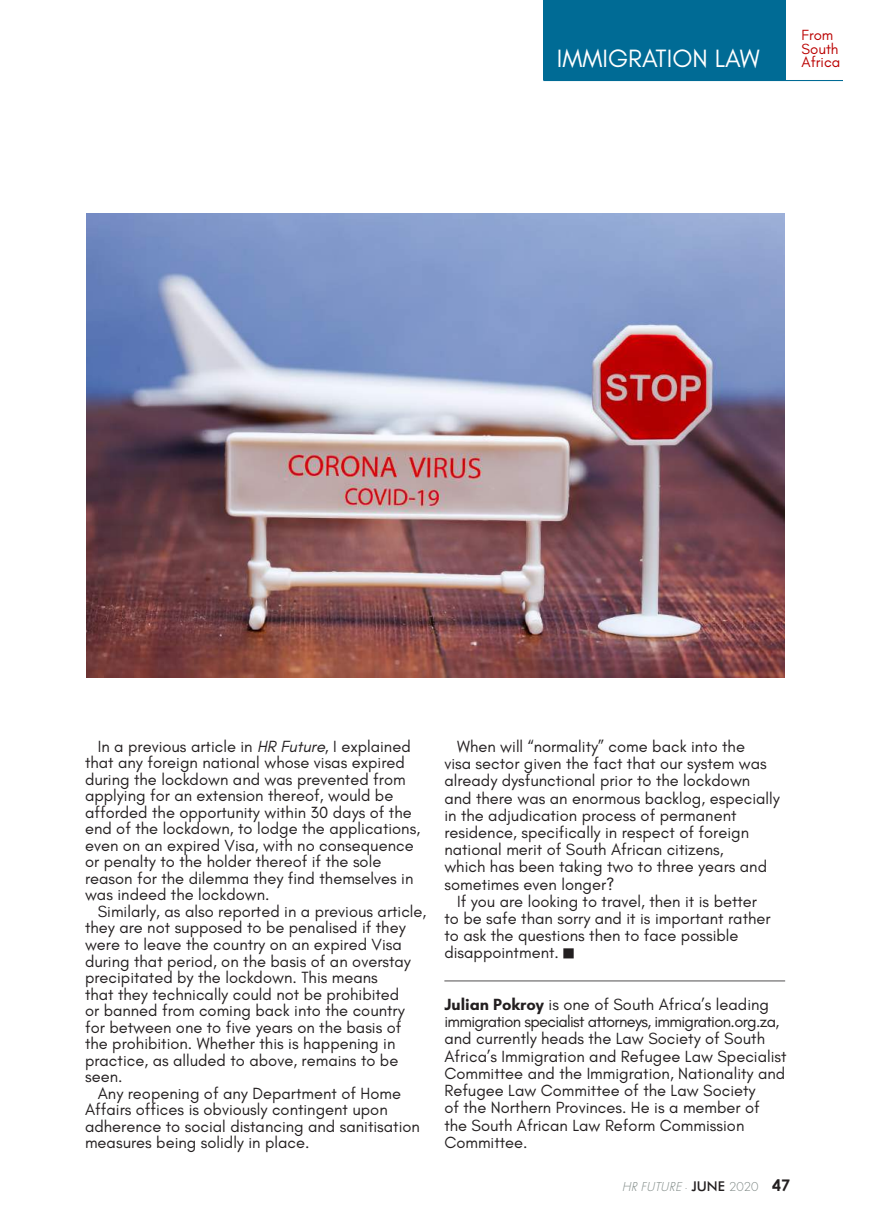
<style>
.page{position:relative;width:893px;height:1212px;background:#fff}
.page>*{position:absolute;margin:0;border:0;box-sizing:border-box;transform-origin:0 0}
.t1{font:25.5px "Glacial Indifference";color:#fff}
.t2{font:16.5px/17.2px "Glacial Indifference";color:#231f20}
.t3{font:15px/13.5px "Glacial Indifference";color:#ba0001}
.t4{font:italic 300 13.5px "Futura T";color:#7d8784}
.s1{font-style:italic}
.s2{font-weight:700}
.s3{font-style:normal;font-size:12px}
.s4{font-family:"Futura BT";font-weight:500;font-style:normal;color:#231f20}
.s5{font-style:normal}
.s6{font-family:"Century Gothic";font-weight:700;font-style:normal;font-size:16.05px;color:#231f20}
</style>
<div class="page">
<hr style="left:442px;top:979px;width:343px;height:3px;background:#231f20;opacity:.75">
<svg style="left:543px;top:0;width:300px;height:81px"></svg>
<div style="left:564px;top:949px;width:9px;height:9px;background:#231f20"></div>
<div style="left:563px;top:948px;width:11px;height:10px;border:1px solid #231f20"></div>
<img style="left:86px;top:213px;width:698px;height:464px">
<h1 class="t1" style="left:557px;top:44px;width:204px">IMMIGRATION LAW</h1>
<p class="t3" style="left:801px;top:29px;width:40px">From<br>South<br>Africa</p>
<p class="t2" style="left:85px;top:738px;width:337px;line-height:16.5px;text-indent:13px">In a previous article in <span class="s1">HR Future</span>, I explained that any foreign national whose visas expired during the lockdown and was prevented from applying for an extension thereof, would be afforded the opportunity within 30 days of the end of the lockdown, to lodge the applications, even on an expired Visa, with no consequence or penalty to the holder thereof if the sole reason for the dilemma they find themselves in was indeed the lockdown.</p>
<p class="t2" style="left:98px;top:903px;width:330px">Similarly, as also reported in a previous article,</p>
<p class="t2" style="left:85px;top:919px;width:322px">they are not supposed to be penalised if they</p>
<p class="t2" style="left:85px;top:936px;width:318px">were to leave the country on an expired Visa</p>
<p class="t2" style="left:85px;top:952px;width:327px">during that period, on the basis of an overstay</p>
<p class="t2" style="left:85px;top:969px;width:294px">precipitated by the lockdown. This means</p>
<p class="t2" style="left:85px;top:985px;width:316px">that they technically could not be prohibited</p>
<p class="t2" style="left:85px;top:1002px;width:321px">or banned from coming back into the country</p>
<p class="t2" style="left:85px;top:1018px;width:318px">for between one to five years on the basis of</p>
<p class="t2" style="left:85px;top:1035px;width:312px">the prohibition. Whether this is happening in</p>
<p class="t2" style="left:85px;top:1051px;width:315px">practice, as alluded to above, remains to be</p>
<p class="t2" style="left:85px;top:1068px;width:39px">seen.</p>
<p class="t2" style="left:98px;top:1084px;width:305px">Any reopening of any Department of Home</p>
<p class="t2" style="left:85px;top:1101px;width:304px">Affairs offices is obviously contingent upon</p>
<p class="t2" style="left:85px;top:1117px;width:336px">adherence to social distancing and sanitisation</p>
<p class="t2" style="left:85px;top:1134px;width:226px">measures being solidly in place.</p>
<p class="t2" style="left:444px;top:738px;width:337px;text-indent:13px">When will “normality” come back into the<br>visa sector given the fact that our system was already dysfunctional prior to the lockdown and there was an enormous backlog, especially in the adjudication process of permanent residence, specifically in respect of foreign national merit of South African citizens,<br>which has been taking two to three years and sometimes even longer?</p>
<p class="t2" style="left:444px;top:893px;width:328px;text-indent:13px">If you are looking to travel, then it is better to be safe than sorry and it is important rather to ask the questions then to face possible disappointment.</p>
<p class="t2" style="left:444px;top:996px;width:344px"><span class="s2">Julian Pokroy</span> is one of South Africa’s leading immigration specialist attorneys, immigration.org.za, and currently heads the Law Society of South Africa’s Immigration and Refugee Law Specialist Committee and the Immigration, Nationality and Refugee Law Committee of the Law Society<br>of the Northern Provinces. He is a member of the South African Law Reform Commission Committee.</p>
<p class="t4" style="left:622px;top:1179px;width:170px">HR FUTURE <span class="s3">·</span> <span class="s4">JUNE</span> <span class="s5">2020</span> <span class="s6">47</span></p>
</div>
